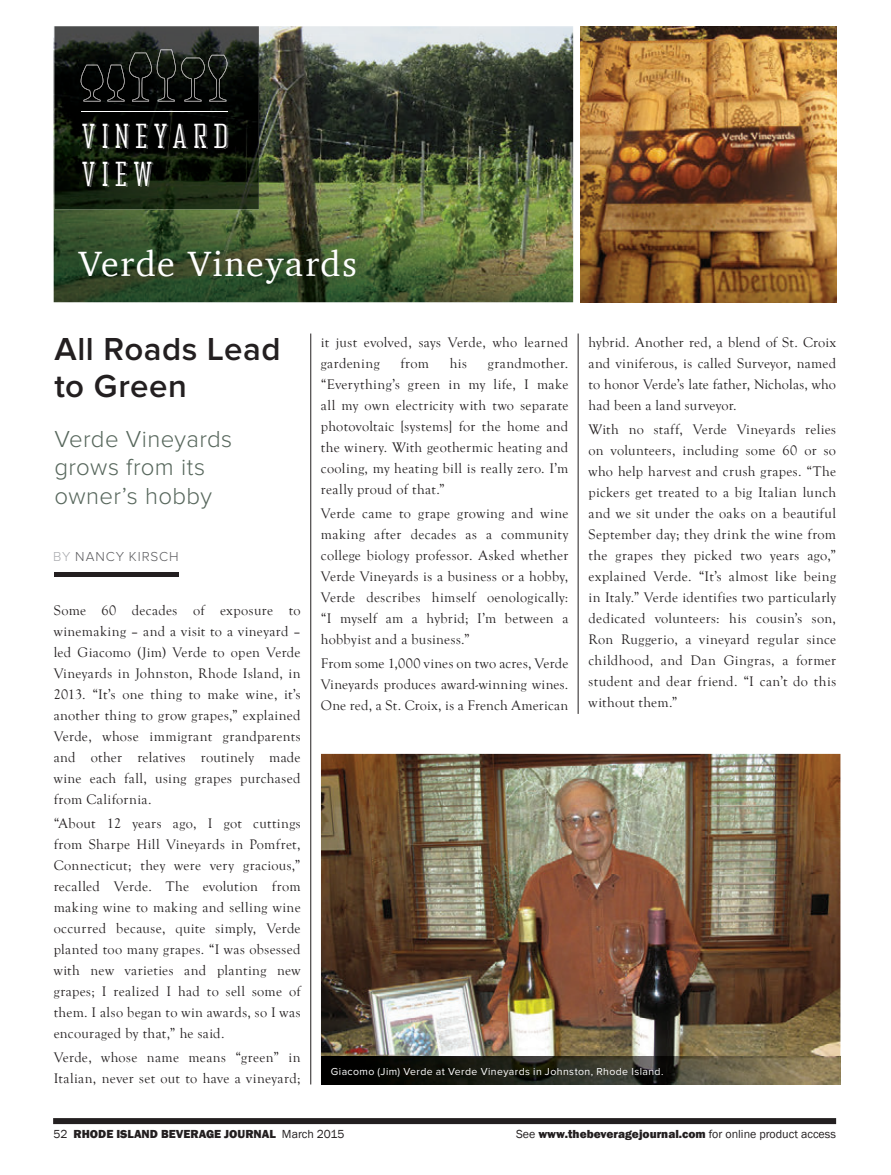
<style>
.page{position:relative;width:891px;height:1175px;background:#fff}
.page>*{position:absolute;margin:0;border:0;box-sizing:border-box;transform-origin:0 0}
.t1{font:36px "Charter";letter-spacing:.045em;color:#fff}
.t2{font:34.5px/37.5px "Bureau Trend";letter-spacing:.09em;color:#fff}
.t3{font:600 33px/37.5px "Proxima Nova";letter-spacing:.015em;color:#231f20}
.t4{font:300 24px/28.5px "Proxima Nova";letter-spacing:.015em;color:#57675c}
.t5{font:14.25px/21px "Goudy Old Style T";letter-spacing:.025em;color:#231f20;text-align:justify}
.t6{font:300 13.5px "Proxima Nova";letter-spacing:.07em;color:#5b5b5e}
.t7{font:800 12px "Franklin Gothic";color:#231f20}
.t8{font:10.5px "Proxima Nova";letter-spacing:.04em;color:#fff}
.s1{color:#a9aaae}
.s2{font-weight:400}
</style>
<div class="page">
<div style="left:53px;top:1118px;width:783px;height:6px;background:#231f20"></div>
<hr style="left:311px;top:333px;width:1px;height:751px;background:#231f20">
<hr style="left:578px;top:333px;width:1px;height:381px;background:#231f20">
<img style="left:54px;top:26px;width:519px;height:276px">
<hr style="left:54px;top:572px;width:124px;height:4px;background:#231f20">
<img style="left:581px;top:26px;width:255px;height:276px">
<img style="left:321px;top:754px;width:519px;height:302px">
<img style="left:321px;top:1056px;width:519px;height:28px">
<img style="left:54px;top:26px;width:205px;height:183px">
<hr style="left:81px;top:111px;width:146px;height:1px;background:#fff">
<img style="left:80px;top:65px;width:25px;height:36px">
<img style="left:129px;top:53px;width:23px;height:48px">
<img style="left:157px;top:50px;width:19px;height:51px">
<img style="left:107px;top:65px;width:18px;height:36px">
<img style="left:181px;top:58px;width:24px;height:43px">
<img style="left:208px;top:55px;width:20px;height:46px">
<p class="t2" style="left:81px;top:120px;width:151px">VINEYARD<br>VIEW</p>
<p class="t1" style="left:79px;top:232px;width:279px">Verde Vineyards</p>
<p class="t3" style="left:54px;top:331px;width:228px">All Roads Lead to Green</p>
<p class="t4" style="left:54px;top:425px;width:179px">Verde Vineyards grows from its owner’s hobby</p>
<p class="t6" style="left:53px;top:550px;width:127px"><span class="s1">BY</span> NANCY KIRSCH</p>
<p class="t5" style="left:54px;top:599px;width:248px">Some 60 decades of exposure to winemaking – and a visit to a vineyard – led Giacomo (Jim) Verde to open Verde Vineyards in Johnston, Rhode Island, in 2013. “It’s one thing to make wine, it’s another thing to grow grapes,” explained Verde, whose immigrant grandparents and other relatives routinely made wine each fall, using grapes purchased from California.</p>
<p class="t5" style="left:54px;top:813px;width:248px">“About 12 years ago, I got cuttings from Sharpe Hill Vineyards in Pomfret, Connecticut; they were very gracious,” recalled Verde. The evolution from making wine to making and selling wine occurred because, quite simply, Verde planted too many grapes. “I was obsessed with new varieties and planting new grapes; I realized I had to sell some of them. I also began to win awards, so I was encouraged by that,” he said.</p>
<p class="t5" style="left:54px;top:1047px;width:248px">Verde, whose name means “green” in<br>Italian, never set out to have a vineyard;</p>
<p class="t5" style="left:321px;top:332px;width:249px">it just evolved, says Verde, who learned gardening</p>
<p class="t5" style="left:321px;top:353px;width:249px;text-indent:167px">grandmother. “Everything’s green in my life, I make all my own electricity with two separate photovoltaic [systems] for the home and the winery. With geothermic heating and cooling, my heating bill is really zero. I’m really proud of that.”</p>
<p class="t5" style="left:321px;top:503px;width:249px">Verde came to grape growing and wine making after decades as a community college biology professor. Asked whether Verde Vineyards is a business or a hobby, Verde describes himself oenologically: “I myself am a hybrid; I’m between a hobbyist and a business.”</p>
<p class="t5" style="left:321px;top:653px;width:249px">From some 1,000 vines on two acres, Verde Vineyards produces award-winning wines.<br>One red, a St. Croix, is a French American</p>
<p class="t5" style="left:400px;top:353px;width:30px">from</p>
<p class="t5" style="left:450px;top:353px;width:19px">his</p>
<p class="t5" style="left:589px;top:332px;width:249px">hybrid. Another red, a blend of St. Croix and viniferous, is called Surveyor, named to honor Verde’s late father, Nicholas, who had been a land surveyor.</p>
<p class="t5" style="left:589px;top:419px;width:249px">With no staff, Verde Vineyards relies on volunteers, including some 60 or so who help harvest and crush grapes. “The pickers get treated to a big Italian lunch and we sit under the oaks on a beautiful September day; they drink the wine from the grapes they picked two years ago,” explained Verde. “It’s almost like being in Italy.” Verde identifies two particularly dedicated volunteers: his cousin’s son, Ron Ruggerio, a vineyard regular since childhood, and Dan Gingras, a former student and dear friend. “I can’t do this without them.”</p>
<p class="t8" style="left:331px;top:1066px;width:334px">Giacomo (Jim) Verde at Verde Vineyards in Johnston, Rhode Island.</p>
<p class="t7" style="left:53px;top:1125px;width:292px"><span class="s2">52</span> RHODE ISLAND BEVERAGE JOURNAL <span class="s2">March 2015</span></p>
<p class="t7" style="left:516px;top:1126px;width:321px"><span class="s2">See</span> www.thebeveragejournal.com <span class="s2">for online product access</span></p>
</div>
